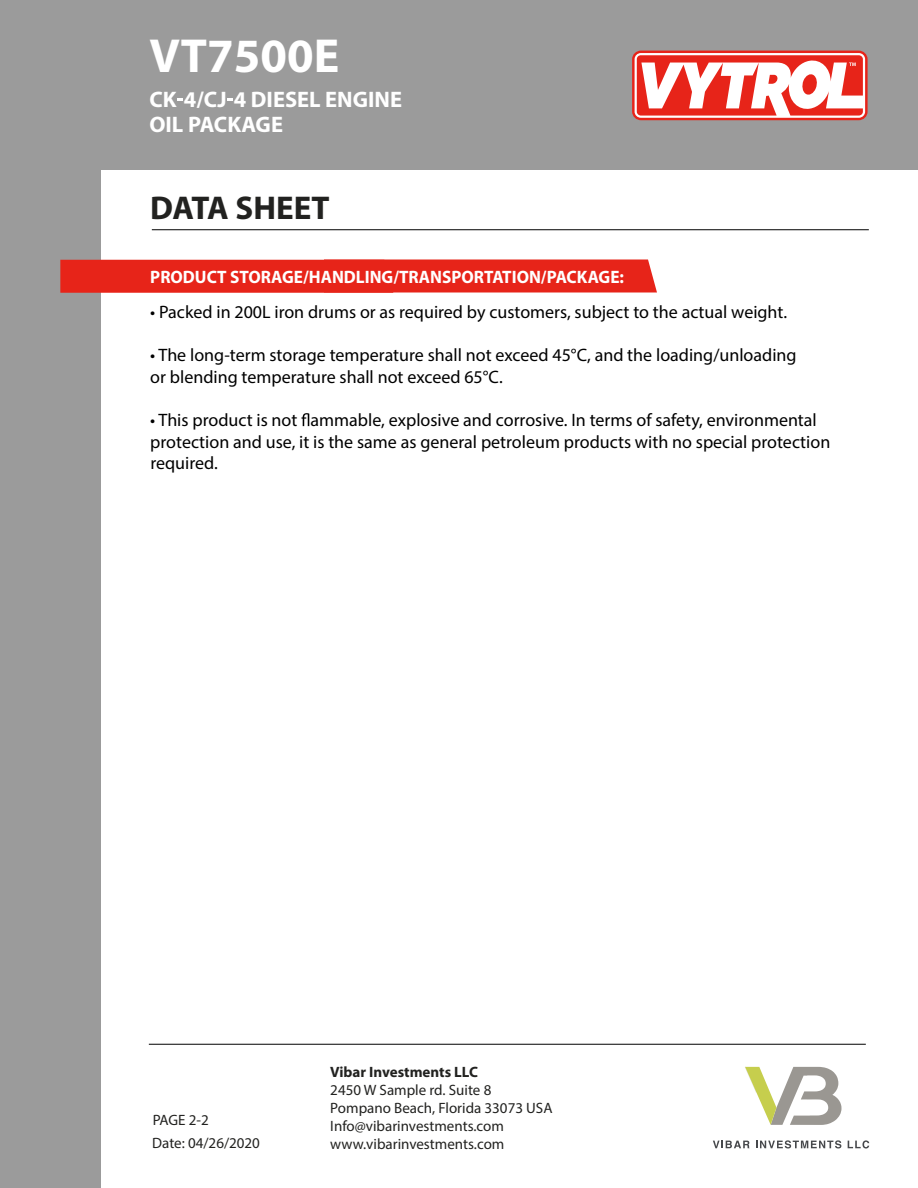
<style>
.page{position:relative;width:918px;height:1188px;background:#fff}
.page>*{position:absolute;margin:0;border:0;box-sizing:border-box;transform-origin:0 0}
.t1{font:700 48px "Myriad Pro";color:#fff}
.t2{font:700 33px "Myriad Pro";color:#222220}
.t3{font:700 22.5px/25.5px "Myriad Pro";color:#fff}
.t4{font:18px/21.6px "Myriad Pro";color:#000}
.t5{font:700 18px "Myriad Pro";color:#fff;scale:.96 1}
.t6{font:15px/18px "Myriad Pro";color:#222220}
.t7{font:700 15px "Myriad Pro";color:#222220}
</style>
<div class="page">
<hr style="left:149px;top:1044px;width:717px;height:1px;background:#000">
<div style="left:0;top:0;width:918px;height:170px;background:#9b9b9b"></div>
<div style="left:0;top:0;width:101px;height:1188px;background:#9b9b9b"></div>
<svg style="left:177px;top:98px;width:6px;height:2px"></svg>
<svg style="left:227px;top:98px;width:6px;height:2px"></svg>
<svg style="left:745px;top:1067px;width:97px;height:58px"></svg>
<svg style="left:713px;top:1141px;width:36px;height:7px"></svg>
<svg style="left:756px;top:1140px;width:85px;height:8px"></svg>
<svg style="left:848px;top:1140px;width:21px;height:9px"></svg>
<hr style="left:152px;top:229px;width:717px;height:1px;background:#000">
<svg style="left:632px;top:51px;width:236px;height:69px;background:#f28f89"></svg>
<div style="left:60px;top:260px;width:597px;height:33px;background:#e72419"></div>
<svg style="left:301px;top:413px;width:8px;height:13px"></svg>
<h1 class="t1" style="left:149px;top:25px;width:192px">VT7500E</h1>
<p class="t3" style="left:149px;top:86px;width:254px">CK 4/CJ 4 DIESEL ENGINE<br>OIL PACKAGE</p>
<h2 class="t2" style="left:150px;top:186px;width:181px">DATA SHEET</h2>
<p class="t5" style="left:150px;top:265px;width:495px">PRODUCT STORAGE/HANDLING/TRANSPORTATION/PACKAGE:</p>
<p class="t4" style="left:150px;top:301px;width:638px">• Packed in 200L iron drums or as required by customers, subject to the actual weight.</p>
<p class="t4" style="left:150px;top:344px;width:648px">• The long-term storage temperature shall not exceed 45°C, and the loading/unloading or blending temperature shall not exceed 65°C.</p>
<p class="t4" style="left:150px;top:409px;width:682px">• This product is not ammable, explosive and corrosive. In terms of safety, environmental protection and use, it is the same as general petroleum products with no special protection required.</p>
<p class="t6" style="left:152px;top:1108px;width:109px;line-height:23px">PAGE 2-2<br>Date: 04/26/2020</p>
<p class="t7" style="left:330px;top:1062px;width:149px">Vibar Investments LLC</p>
<p class="t6" style="left:330px;top:1081px;width:224px">2450 W Sample rd. Suite 8<br>Pompano Beach, Florida 33073 USA<br>Info@vibarinvestments.com www.vibarinvestments.com</p>
</div>
